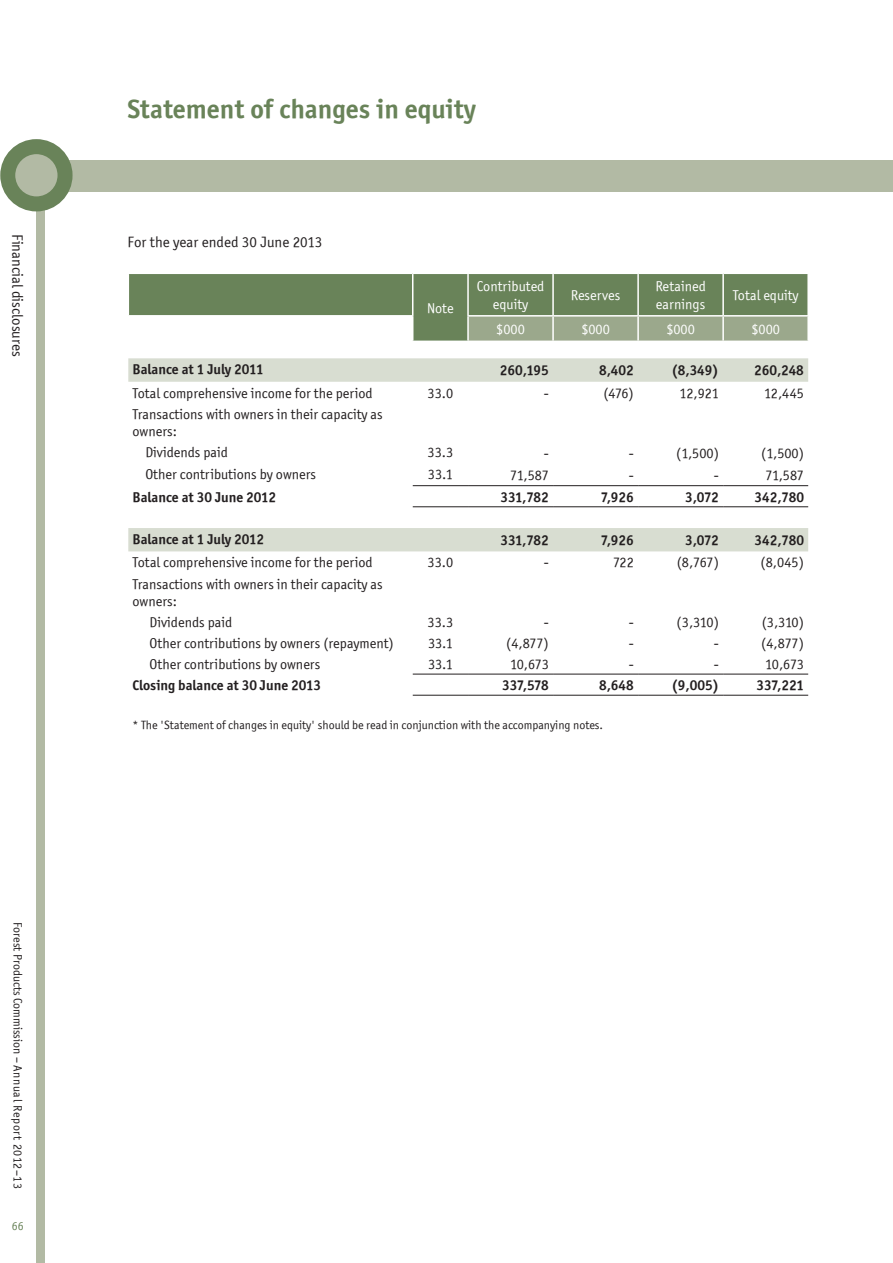
<style>
.page{position:relative;width:893px;height:1263px;background:#fff}
.page>*{position:absolute;margin:0;border:0;box-sizing:border-box;transform-origin:0 0}
.Heading_1{font:27px "Officina Sans ITCTT Bold";color:#698359}
.Body_text{font:15px "Officina Sans ITCTT Book";color:#231f20}
.t1{font:14.25px/17.1px "Officina Sans ITCTT Book";color:#231f20}
.t2{font:14.25px "Officina Sans ITCTT Bold";color:#231f20}
.t3{font:14.25px/17.1px "Officina Sans ITCTT Book";color:#fff;text-align:center}
.t4{font:12px "Officina Sans ITCTT Book";color:#231f20}
.t5{font:12px "Officina Sans ITCTT Book";color:#698359}
</style>
<div class="page">
<div style="left:37px;top:149px;width:8px;height:1114px;background:#b2baa4"></div>
<div style="left:38px;top:160px;width:855px;height:31px;background:#b2baa4"></div>
<svg style="left:8px;top:147px;width:57px;height:57px;fill:#b2baa4"></svg>
<div style="left:0;top:139px;width:73px;height:72px;border:15px solid #698359;border-radius:50%"></div>
<div style="left:129px;top:274px;width:678px;height:42px;background:#698359"></div>
<svg style="left:128px;top:358px;width:680px;height:193px"></svg>
<hr style="left:412px;top:274px;width:1px;height:41px;background:#fff">
<hr style="left:467px;top:274px;width:2px;height:41px;background:#fff">
<hr style="left:552px;top:274px;width:2px;height:41px;background:#fff">
<hr style="left:637px;top:274px;width:2px;height:41px;background:#fff">
<hr style="left:722px;top:274px;width:2px;height:41px;background:#fff">
<hr style="left:128px;top:315px;width:285px;height:2px;background:#fff">
<svg style="left:412px;top:316px;width:395px;height:25px;background:#96a487"></svg>
<hr style="left:467px;top:315px;width:86px;height:2px;background:#fff">
<hr style="left:467px;top:317px;width:2px;height:24px;background:#fff">
<hr style="left:553px;top:315px;width:85px;height:2px;background:#fff">
<hr style="left:552px;top:317px;width:2px;height:24px;background:#fff">
<hr style="left:638px;top:315px;width:85px;height:2px;background:#fff">
<hr style="left:637px;top:317px;width:2px;height:24px;background:#fff">
<hr style="left:723px;top:315px;width:86px;height:2px;background:#fff">
<hr style="left:722px;top:317px;width:2px;height:24px;background:#fff">
<hr style="left:413px;top:485px;width:55px;height:1px;background:#231f20">
<hr style="left:468px;top:485px;width:85px;height:1px;background:#231f20">
<hr style="left:553px;top:485px;width:85px;height:1px;background:#231f20">
<hr style="left:638px;top:485px;width:85px;height:1px;background:#231f20">
<hr style="left:723px;top:485px;width:85px;height:1px;background:#231f20">
<hr style="left:413px;top:506px;width:55px;height:1px;background:#231f20">
<hr style="left:468px;top:506px;width:85px;height:1px;background:#231f20">
<hr style="left:553px;top:506px;width:85px;height:1px;background:#231f20">
<hr style="left:638px;top:506px;width:85px;height:1px;background:#231f20">
<hr style="left:723px;top:506px;width:85px;height:1px;background:#231f20">
<hr style="left:413px;top:674px;width:55px;height:1px;background:#231f20">
<hr style="left:468px;top:674px;width:85px;height:1px;background:#231f20">
<hr style="left:553px;top:674px;width:85px;height:1px;background:#231f20">
<hr style="left:638px;top:674px;width:85px;height:1px;background:#231f20">
<hr style="left:723px;top:674px;width:85px;height:1px;background:#231f20">
<hr style="left:413px;top:695px;width:55px;height:1px;background:#231f20">
<hr style="left:468px;top:695px;width:85px;height:1px;background:#231f20">
<hr style="left:553px;top:695px;width:85px;height:1px;background:#231f20">
<hr style="left:638px;top:695px;width:85px;height:1px;background:#231f20">
<hr style="left:723px;top:695px;width:85px;height:1px;background:#231f20">
<p class="Body_text" style="left:26px;top:234px;width:124px;rotate:90deg">Financial disclosures</p>
<p class="t4" style="left:25px;top:922px;width:268px;rotate:90deg">Forest Products Commission – Annual Report 2012–13</p>
<p class="t5" style="left:12px;top:1219px;width:13px">66</p>
<p class="Heading_1" style="left:128px;top:93px;width:350px">Statement of changes in equity</p>
<p class="Body_text" style="left:128px;top:233px;width:196px">For the year ended 30 June 2013</p>
<p class="t3" style="left:427px;top:299px;width:28px">Note</p>
<p class="t3" style="left:477px;top:278px;width:69px">Contributed equity</p>
<p class="t3" style="left:571px;top:287px;width:51px">Reserves</p>
<p class="t3" style="left:655px;top:278px;width:52px;text-align:left">Retained earnings</p>
<p class="t3" style="left:733px;top:287px;width:67px">Total equity</p>
<p class="t3" style="left:496px;top:321px;width:30px">$000</p>
<p class="t3" style="left:581px;top:321px;width:30px">$000</p>
<p class="t3" style="left:666px;top:321px;width:30px">$000</p>
<p class="t3" style="left:751px;top:321px;width:30px">$000</p>
<p class="t2" style="left:133px;top:361px;width:133px">Balance at 1 July 2011</p>
<p class="t2" style="left:500px;top:362px;width:50px">260,195</p>
<p class="t2" style="left:599px;top:362px;width:36px">8,402</p>
<p class="t2" style="left:672px;top:362px;width:49px">(8,349)</p>
<p class="t2" style="left:754px;top:362px;width:51px">260,248</p>
<p class="t1" style="left:133px;top:384px;width:242px">Total comprehensive income for the period</p>
<p class="t1" style="left:428px;top:384px;width:27px">33.0</p>
<p class="t1" style="left:544px;top:384px;width:7px">-</p>
<p class="t1" style="left:603px;top:384px;width:32px">(476)</p>
<p class="t1" style="left:680px;top:384px;width:41px">12,921</p>
<p class="t1" style="left:764px;top:384px;width:41px">12,445</p>
<p class="t1" style="left:133px;top:405px;width:252px">Transactions with owners in their capacity as owners:</p>
<p class="t1" style="left:145px;top:444px;width:84px">Dividends paid</p>
<p class="t1" style="left:428px;top:444px;width:27px">33.3</p>
<p class="t1" style="left:544px;top:444px;width:7px">-</p>
<p class="t1" style="left:629px;top:444px;width:7px">-</p>
<p class="t1" style="left:676px;top:444px;width:44px">(1,500)</p>
<p class="t1" style="left:761px;top:444px;width:44px">(1,500)</p>
<p class="t1" style="left:145px;top:466px;width:172px">Other contributions by owners</p>
<p class="t1" style="left:428px;top:466px;width:26px">33.1</p>
<p class="t1" style="left:510px;top:466px;width:40px">71,587</p>
<p class="t1" style="left:629px;top:466px;width:7px">-</p>
<p class="t1" style="left:714px;top:466px;width:7px">-</p>
<p class="t1" style="left:765px;top:466px;width:40px">71,587</p>
<p class="t2" style="left:133px;top:488px;width:145px">Balance at 30 June 2012</p>
<p class="t2" style="left:500px;top:488px;width:50px">331,782</p>
<p class="t2" style="left:601px;top:488px;width:35px">7,926</p>
<p class="t2" style="left:685px;top:488px;width:35px">3,072</p>
<p class="t2" style="left:754px;top:488px;width:51px">342,780</p>
<p class="t2" style="left:133px;top:530px;width:133px">Balance at 1 July 2012</p>
<p class="t2" style="left:500px;top:531px;width:50px">331,782</p>
<p class="t2" style="left:601px;top:531px;width:35px">7,926</p>
<p class="t2" style="left:685px;top:531px;width:35px">3,072</p>
<p class="t2" style="left:754px;top:531px;width:51px">342,780</p>
<p class="t1" style="left:133px;top:554px;width:242px">Total comprehensive income for the period</p>
<p class="t1" style="left:428px;top:554px;width:27px">33.0</p>
<p class="t1" style="left:544px;top:554px;width:7px">-</p>
<p class="t1" style="left:613px;top:554px;width:22px">722</p>
<p class="t1" style="left:677px;top:554px;width:44px">(8,767)</p>
<p class="t1" style="left:760px;top:554px;width:45px">(8,045)</p>
<p class="t1" style="left:133px;top:575px;width:252px">Transactions with owners in their capacity as owners:</p>
<p class="t1" style="left:150px;top:613px;width:84px">Dividends paid</p>
<p class="t1" style="left:428px;top:613px;width:27px">33.3</p>
<p class="t1" style="left:544px;top:613px;width:7px">-</p>
<p class="t1" style="left:629px;top:613px;width:7px">-</p>
<p class="t1" style="left:677px;top:613px;width:44px">(3,310)</p>
<p class="t1" style="left:762px;top:613px;width:44px">(3,310)</p>
<p class="t1" style="left:150px;top:634px;width:246px">Other contributions by owners (repayment)</p>
<p class="t1" style="left:428px;top:634px;width:26px">33.1</p>
<p class="t1" style="left:506px;top:634px;width:44px">(4,877)</p>
<p class="t1" style="left:629px;top:634px;width:7px">-</p>
<p class="t1" style="left:714px;top:634px;width:7px">-</p>
<p class="t1" style="left:761px;top:634px;width:44px">(4,877)</p>
<p class="t1" style="left:150px;top:655px;width:172px">Other contributions by owners</p>
<p class="t1" style="left:428px;top:655px;width:26px">33.1</p>
<p class="t1" style="left:510px;top:655px;width:40px">10,673</p>
<p class="t1" style="left:629px;top:655px;width:7px">-</p>
<p class="t1" style="left:714px;top:655px;width:7px">-</p>
<p class="t1" style="left:765px;top:655px;width:40px">10,673</p>
<p class="t2" style="left:133px;top:676px;width:190px">Closing balance at 30 June 2013</p>
<p class="t2" style="left:502px;top:676px;width:48px">337,578</p>
<p class="t2" style="left:599px;top:676px;width:36px">8,648</p>
<p class="t2" style="left:671px;top:676px;width:49px">(9,005)</p>
<p class="t2" style="left:756px;top:676px;width:49px">337,221</p>
<p class="t4" style="left:133px;top:718px;width:472px">* The 'Statement of changes in equity' should be read in conjunction with the accompanying notes.</p>
</div>
